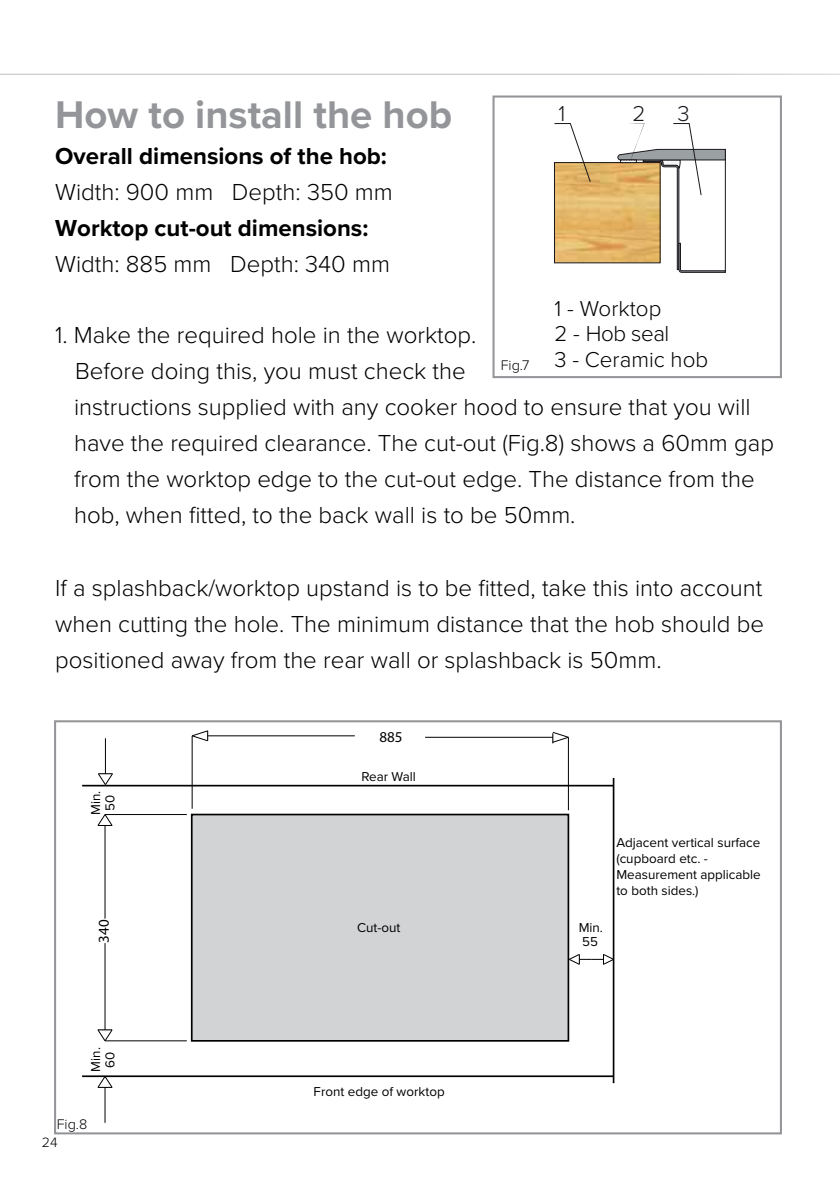
<style>
.page{position:relative;width:840px;height:1191px;background:#fff}
.page>*{position:absolute;margin:0;border:0;box-sizing:border-box;transform-origin:0 0}
.t1{font:700 40px "Proxima Nova";color:#939598}
.t2{font:300 24px/36px "Proxima Nova";color:#000;text-align:justify}
.t3{font:700 24px "Proxima Nova";color:#000}
.t4{font:300 22.4px "Proxima Nova";color:#000}
.t5{font:300 22.4px "Proxima Nova";color:#19171c}
.t6{font:15px "Myriad Pro";color:#000}
.t7{font:300 14.4px "Proxima Nova";color:#000}
.t8{font:300 14px "Proxima Nova";color:#000}
.t9{font:13.4px/16px "Proxima Nova";color:#000}
</style>
<div class="page">
<hr style="left:0;top:74px;width:839px;height:1px;background:#bcbec0">
<svg style="left:554px;top:123px;width:171px;height:150px"></svg>
<div style="left:492px;top:95px;width:289px;height:283px;border:2px solid #939598"></div>
<hr style="left:82px;top:785px;width:531px;height:1px;background:#000">
<hr style="left:82px;top:1075px;width:531px;height:2px;background:#000">
<div style="left:192px;top:814px;width:376px;height:226px;background:#d1d3d4"></div>
<div style="left:191px;top:813px;width:378px;height:228px;border:2px solid #000"></div>
<hr style="left:612px;top:778px;width:2px;height:305px;background:#000">
<hr style="left:192px;top:736px;width:1px;height:72px;background:#000">
<hr style="left:567px;top:737px;width:1px;height:73px;background:#000">
<svg style="left:191px;top:730px;width:18px;height:12px"></svg>
<svg style="left:551px;top:732px;width:18px;height:11px"></svg>
<hr style="left:207px;top:735px;width:147px;height:1px;background:#000">
<hr style="left:425px;top:737px;width:127px;height:1px;background:#000">
<hr style="left:105px;top:814px;width:82px;height:1px;background:#000">
<hr style="left:105px;top:1040px;width:82px;height:1px;background:#000">
<svg style="left:97px;top:1028px;width:16px;height:14px"></svg>
<hr style="left:104px;top:943px;width:1px;height:87px;background:#000">
<svg style="left:97px;top:814px;width:16px;height:12px"></svg>
<hr style="left:104px;top:825px;width:1px;height:93px;background:#000">
<svg style="left:97px;top:772px;width:17px;height:13px"></svg>
<hr style="left:105px;top:738px;width:1px;height:35px;background:#000">
<svg style="left:97px;top:1075px;width:16px;height:13px"></svg>
<hr style="left:104px;top:1087px;width:1px;height:35px;background:#000">
<svg style="left:567px;top:953px;width:46px;height:12px"></svg>
<div style="left:54px;top:720px;width:727px;height:414px;border:2px solid #939598"></div>
<h1 class="t1" style="left:55px;top:91px;width:398px">How to install the hob</h1>
<p class="t3" style="left:55px;top:142px;width:333px">Overall dimensions of the hob:</p>
<p class="t2" style="left:55px;top:174px;width:339px">Width: 900 mm Depth: 350 mm</p>
<p class="t3" style="left:55px;top:214px;width:314px">Worktop cut-out dimensions:</p>
<p class="t2" style="left:55px;top:246px;width:336px">Width: 885 mm Depth: 340 mm</p>
<p class="t5" style="left:558px;top:100px;width:8px">1</p>
<p class="t5" style="left:632px;top:100px;width:14px">2</p>
<p class="t5" style="left:677px;top:100px;width:14px">3</p>
<p class="t4" style="left:554px;top:296px;width:108px">1 - Worktop</p>
<p class="t4" style="left:554px;top:347px;width:155px">3 - Ceramic hob</p>
<p class="t4" style="left:554px;top:321px;width:116px">2 - Hob seal</p>
<p class="t2" style="left:74px;top:317px;width:701px;text-align:left;text-indent:-19px">1. Make the required hole in the worktop.<br>Before doing this, you must check the<br>instructions supplied with any cooker hood to ensure that you will have the required clearance. The cut-out (Fig.8) shows a 60mm gap from the worktop edge to the cut-out edge. The distance from the hob, when fitted, to the back wall is to be 50mm.</p>
<p class="t7" style="left:500px;top:357px;width:30px">Fig.7</p>
<p class="t2" style="left:55px;top:570px;width:710px">If a splashback/worktop upstand is to be fitted, take this into account when cutting the hole. The minimum distance that the hob should be positioned away from the rear wall or splashback is 50mm.</p>
<p class="t6" style="left:379px;top:727px;width:25px">885</p>
<p class="t9" style="left:88px;top:815px;width:26px;rotate:-90deg">Min.</p>
<p class="t9" style="left:102px;top:811px;width:18px;rotate:-90deg">50</p>
<p class="t6" style="left:94px;top:942px;width:25px;rotate:-90deg">340</p>
<p class="t9" style="left:89px;top:1071px;width:26px;line-height:14.4px;rotate:-90deg">Min.<br>60</p>
<p class="t7" style="left:57px;top:1115px;width:32px">Fig.8</p>
<p class="t8" style="left:42px;top:1134px;width:17px">24</p>
<p class="t9" style="left:361px;top:768px;width:56px">Rear Wall</p>
<p class="t9" style="left:357px;top:920px;width:45px">Cut-out</p>
<p class="t9" style="left:313px;top:1084px;width:132px">Front edge of worktop</p>
<p class="t9" style="left:578px;top:920px;width:26px;line-height:14.4px">Min.<br>55</p>
<p class="t9" style="left:616px;top:835px;width:146px">Adjacent vertical surface (cupboard etc. -<br>Measurement applicable to both sides.)</p>
</div>
